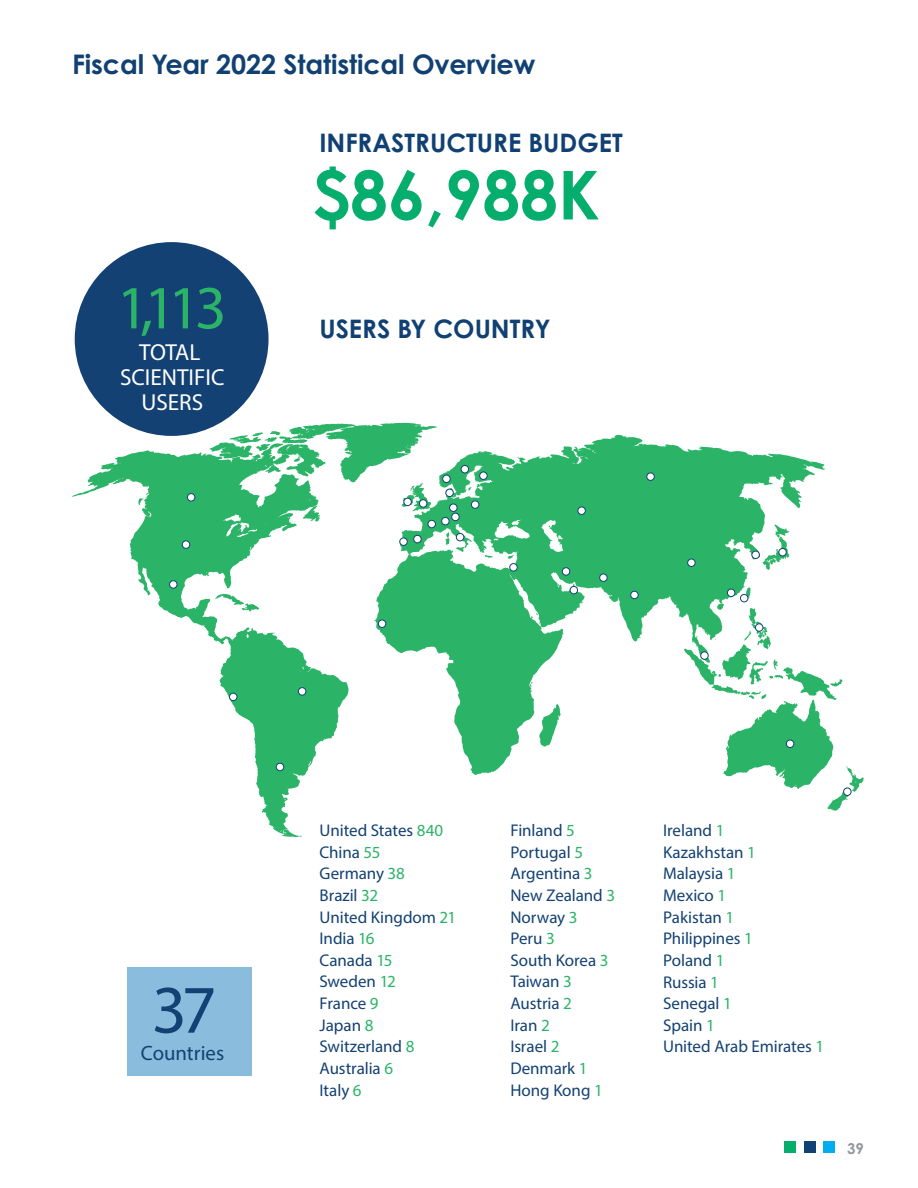
<style>
.page{position:relative;width:918px;height:1188px;background:#fff}
.page>*{position:absolute;margin:0;border:0;box-sizing:border-box;transform-origin:0 0}
.t1{font:700 68.4px "Century Gothic";color:#134173}
.Infographic_head{font:700 67.5px "Century Gothic Pro";color:#06ae6e}
.t2{font:700 61.8px "Century Gothic";color:#2bb468}
.Subhead1_nxt_pg{font:700 27px "Century Gothic Pro";letter-spacing:-.005em;color:#114073}
.Infographic_head-2{font:700 25.5px "Century Gothic Pro";color:#114073}
.t3{font:700 23.25px/24.6px "Century Gothic";color:#fff;text-align:center}
.t4{font:700 20.7px "Century Gothic";color:#134173}
.t5{font:16.95px/21.6px "Century Gothic";letter-spacing:-.005em;color:#134173}
.t6{font:700 15px "Century Gothic Pro";color:#95979a}
.s1{font-weight:700;color:#2bb468}
</style>
<div class="page">
<div style="left:784px;top:1142px;width:12px;height:12px;background:#06ae6e"></div>
<div style="left:804px;top:1142px;width:12px;height:12px;background:#114073"></div>
<div style="left:824px;top:1142px;width:12px;height:12px;background:#00aeef"></div>
<svg style="left:374px;top:435px;width:451px;height:340px;fill:#2bb468"></svg>
<svg style="left:539px;top:704px;width:22px;height:43px"></svg>
<svg style="left:763px;top:524px;width:26px;height:46px"></svg>
<svg style="left:485px;top:555px;width:8px;height:3px"></svg>
<svg style="left:445px;top:532px;width:19px;height:20px"></svg>
<svg style="left:531px;top:613px;width:9px;height:11px"></svg>
<svg style="left:508px;top:555px;width:6px;height:4px"></svg>
<svg style="left:209px;top:423px;width:228px;height:99px"></svg>
<svg style="left:72px;top:443px;width:276px;height:394px"></svg>
<svg style="left:558px;top:584px;width:12px;height:8px"></svg>
<svg style="left:684px;top:587px;width:180px;height:224px"></svg>
<div style="left:182px;top:541px;width:8px;height:7px;background:#fff;border-radius:50%"></div>
<div style="left:182px;top:541px;width:8px;height:8px;border:1px solid #134173;border-radius:50%"></div>
<div style="left:170px;top:581px;width:7px;height:7px;background:#fff;border-radius:50%"></div>
<div style="left:169px;top:581px;width:8px;height:7px;border:1px solid #134173;border-radius:50%"></div>
<div style="left:298px;top:688px;width:8px;height:7px;background:#fff;border-radius:50%"></div>
<div style="left:298px;top:687px;width:8px;height:8px;border:1px solid #134173;border-radius:50%"></div>
<div style="left:229px;top:693px;width:8px;height:8px;background:#fff;border-radius:50%"></div>
<div style="left:229px;top:693px;width:8px;height:8px;border:1px solid #134173;border-radius:50%"></div>
<div style="left:276px;top:763px;width:8px;height:8px;background:#fff;border-radius:50%"></div>
<div style="left:276px;top:763px;width:8px;height:8px;border:1px solid #134173;border-radius:50%"></div>
<div style="left:688px;top:559px;width:7px;height:7px;background:#fff;border-radius:50%"></div>
<div style="left:687px;top:559px;width:8px;height:8px;border:1px solid #134173;border-radius:50%"></div>
<div style="left:740px;top:594px;width:8px;height:8px;background:#fff;border-radius:50%"></div>
<div style="left:740px;top:594px;width:8px;height:8px;border:1px solid #134173;border-radius:50%"></div>
<div style="left:752px;top:551px;width:7px;height:8px;background:#fff;border-radius:50%"></div>
<div style="left:752px;top:551px;width:8px;height:8px;border:1px solid #134173;border-radius:50%"></div>
<div style="left:779px;top:548px;width:7px;height:8px;background:#fff;border-radius:50%"></div>
<div style="left:779px;top:548px;width:7px;height:8px;border:1px solid #134173;border-radius:50%"></div>
<div style="left:786px;top:740px;width:8px;height:8px;background:#fff;border-radius:50%"></div>
<div style="left:786px;top:740px;width:8px;height:8px;border:1px solid #134173;border-radius:50%"></div>
<div style="left:844px;top:788px;width:7px;height:7px;background:#fff;border-radius:50%"></div>
<div style="left:843px;top:788px;width:8px;height:8px;border:1px solid #134173;border-radius:50%"></div>
<div style="left:419px;top:500px;width:8px;height:7px;background:#fff;border-radius:50%"></div>
<div style="left:419px;top:500px;width:8px;height:7px;border:1px solid #134173;border-radius:50%"></div>
<div style="left:404px;top:498px;width:7px;height:8px;background:#fff;border-radius:50%"></div>
<div style="left:404px;top:498px;width:8px;height:8px;border:1px solid #134173;border-radius:50%"></div>
<div style="left:443px;top:475px;width:7px;height:8px;background:#fff;border-radius:50%"></div>
<div style="left:443px;top:475px;width:7px;height:8px;border:1px solid #134173;border-radius:50%"></div>
<div style="left:446px;top:489px;width:7px;height:8px;background:#fff;border-radius:50%"></div>
<div style="left:446px;top:489px;width:8px;height:8px;border:1px solid #134173;border-radius:50%"></div>
<div style="left:461px;top:465px;width:8px;height:8px;background:#fff;border-radius:50%"></div>
<div style="left:461px;top:465px;width:8px;height:8px;border:1px solid #134173;border-radius:50%"></div>
<div style="left:631px;top:591px;width:7px;height:8px;background:#fff;border-radius:50%"></div>
<div style="left:631px;top:591px;width:7px;height:8px;border:1px solid #134173;border-radius:50%"></div>
<div style="left:428px;top:520px;width:7px;height:8px;background:#fff;border-radius:50%"></div>
<div style="left:428px;top:520px;width:8px;height:8px;border:1px solid #134173;border-radius:50%"></div>
<div style="left:442px;top:517px;width:7px;height:8px;background:#fff;border-radius:50%"></div>
<div style="left:441px;top:517px;width:8px;height:8px;border:1px solid #134173;border-radius:50%"></div>
<div style="left:450px;top:504px;width:7px;height:7px;background:#fff;border-radius:50%"></div>
<div style="left:449px;top:504px;width:8px;height:8px;border:1px solid #134173;border-radius:50%"></div>
<div style="left:471px;top:501px;width:8px;height:7px;background:#fff;border-radius:50%"></div>
<div style="left:471px;top:501px;width:8px;height:8px;border:1px solid #134173;border-radius:50%"></div>
<div style="left:480px;top:472px;width:7px;height:7px;background:#fff;border-radius:50%"></div>
<div style="left:479px;top:472px;width:8px;height:8px;border:1px solid #134173;border-radius:50%"></div>
<div style="left:456px;top:533px;width:8px;height:8px;background:#fff;border-radius:50%"></div>
<div style="left:456px;top:533px;width:8px;height:8px;border:1px solid #134173;border-radius:50%"></div>
<div style="left:452px;top:513px;width:7px;height:8px;background:#fff;border-radius:50%"></div>
<div style="left:451px;top:513px;width:8px;height:8px;border:1px solid #134173;border-radius:50%"></div>
<div style="left:578px;top:507px;width:7px;height:7px;background:#fff;border-radius:50%"></div>
<div style="left:578px;top:507px;width:8px;height:8px;border:1px solid #134173;border-radius:50%"></div>
<div style="left:562px;top:568px;width:8px;height:7px;background:#fff;border-radius:50%"></div>
<div style="left:562px;top:568px;width:8px;height:7px;border:1px solid #134173;border-radius:50%"></div>
<div style="left:570px;top:586px;width:8px;height:8px;background:#fff;border-radius:50%"></div>
<div style="left:570px;top:586px;width:8px;height:8px;border:1px solid #134173;border-radius:50%"></div>
<div style="left:600px;top:574px;width:7px;height:7px;background:#fff;border-radius:50%"></div>
<div style="left:599px;top:574px;width:8px;height:8px;border:1px solid #134173;border-radius:50%"></div>
<div style="left:701px;top:652px;width:7px;height:7px;background:#fff;border-radius:50%"></div>
<div style="left:701px;top:652px;width:7px;height:8px;border:1px solid #134173;border-radius:50%"></div>
<div style="left:414px;top:535px;width:7px;height:8px;background:#fff;border-radius:50%"></div>
<div style="left:414px;top:535px;width:7px;height:8px;border:1px solid #134173;border-radius:50%"></div>
<div style="left:510px;top:564px;width:7px;height:7px;background:#fff;border-radius:50%"></div>
<div style="left:510px;top:563px;width:7px;height:8px;border:1px solid #134173;border-radius:50%"></div>
<div style="left:400px;top:538px;width:7px;height:7px;background:#fff;border-radius:50%"></div>
<div style="left:400px;top:538px;width:7px;height:8px;border:1px solid #134173;border-radius:50%"></div>
<div style="left:187px;top:494px;width:8px;height:7px;background:#fff;border-radius:50%"></div>
<div style="left:187px;top:493px;width:8px;height:8px;border:1px solid #134173;border-radius:50%"></div>
<div style="left:75px;top:242px;width:194px;height:194px;background:#134173;border-radius:50%"></div>
<div style="left:127px;top:967px;width:124px;height:108px;background:#8abddd"></div>
<div style="left:378px;top:620px;width:8px;height:7px;background:#fff;border-radius:50%"></div>
<div style="left:378px;top:620px;width:8px;height:8px;border:1px solid #134173;border-radius:50%"></div>
<div style="left:647px;top:473px;width:7px;height:7px;background:#fff;border-radius:50%"></div>
<div style="left:647px;top:473px;width:7px;height:8px;border:1px solid #134173;border-radius:50%"></div>
<div style="left:755px;top:624px;width:8px;height:7px;background:#fff;border-radius:50%"></div>
<div style="left:755px;top:624px;width:8px;height:7px;border:1px solid #134173;border-radius:50%"></div>
<div style="left:727px;top:589px;width:8px;height:8px;background:#fff;border-radius:50%"></div>
<div style="left:727px;top:589px;width:8px;height:8px;border:1px solid #134173;border-radius:50%"></div>
<p class="Subhead1_nxt_pg" style="left:72px;top:47px;width:465px">Fiscal Year 2022 Statistical Overview</p>
<p class="t2" style="left:117px;top:270px;width:112px">1,113</p>
<p class="t3" style="left:120px;top:340px;width:106px">TOTAL<br>SCIENTIFIC<br>USERS</p>
<p class="Infographic_head-2" style="left:319px;top:127px;width:305px">INFRASTRUCTURE BUDGET</p>
<p class="Infographic_head" style="left:312px;top:153px;width:289px">$86,988K</p>
<p class="Infographic_head-2" style="left:319px;top:312px;width:233px">USERS BY COUNTRY</p>
<p class="t1" style="left:152px;top:968px;width:66px">37</p>
<p class="t4" style="left:141px;top:1041px;width:85px">Countries</p>
<p class="t5" style="left:320px;top:819px;width:138px">United States <span class="s1">840<br></span>China <span class="s1">55<br></span>Germany <span class="s1">38<br></span>Brazil <span class="s1">32<br></span>United Kingdom <span class="s1">21<br></span>India <span class="s1">16<br></span>Canada <span class="s1">15<br></span>Sweden <span class="s1">12<br></span>France <span class="s1">9<br></span>Japan <span class="s1">8<br></span>Switzerland <span class="s1">8<br></span>Australia <span class="s1">6<br></span>Italy <span class="s1">6</span></p>
<p class="t5" style="left:510px;top:819px;width:106px">Finland <span class="s1">5<br></span>Portugal <span class="s1">5<br></span>Argentina <span class="s1">3<br></span>New Zealand <span class="s1">3<br></span>Norway <span class="s1">3<br></span>Peru <span class="s1">3<br></span>South Korea <span class="s1">3<br></span>Taiwan <span class="s1">3<br></span>Austria <span class="s1">2<br></span>Iran <span class="s1">2<br></span>Israel <span class="s1">2<br></span>Denmark <span class="s1">1<br></span>Hong Kong <span class="s1">1</span></p>
<p class="t5" style="left:663px;top:819px;width:163px">Ireland <span class="s1">1<br></span>Kazakhstan <span class="s1">1<br></span>Malaysia <span class="s1">1<br></span>Mexico <span class="s1">1<br></span>Pakistan <span class="s1">1<br></span>Philippines <span class="s1">1<br></span>Poland <span class="s1">1<br></span>Russia <span class="s1">1<br></span>Senegal <span class="s1">1<br></span>Spain <span class="s1">1<br></span>United Arab Emirates <span class="s1">1</span></p>
<p class="t6" style="left:847px;top:1139px;width:18px">39</p>
</div>
